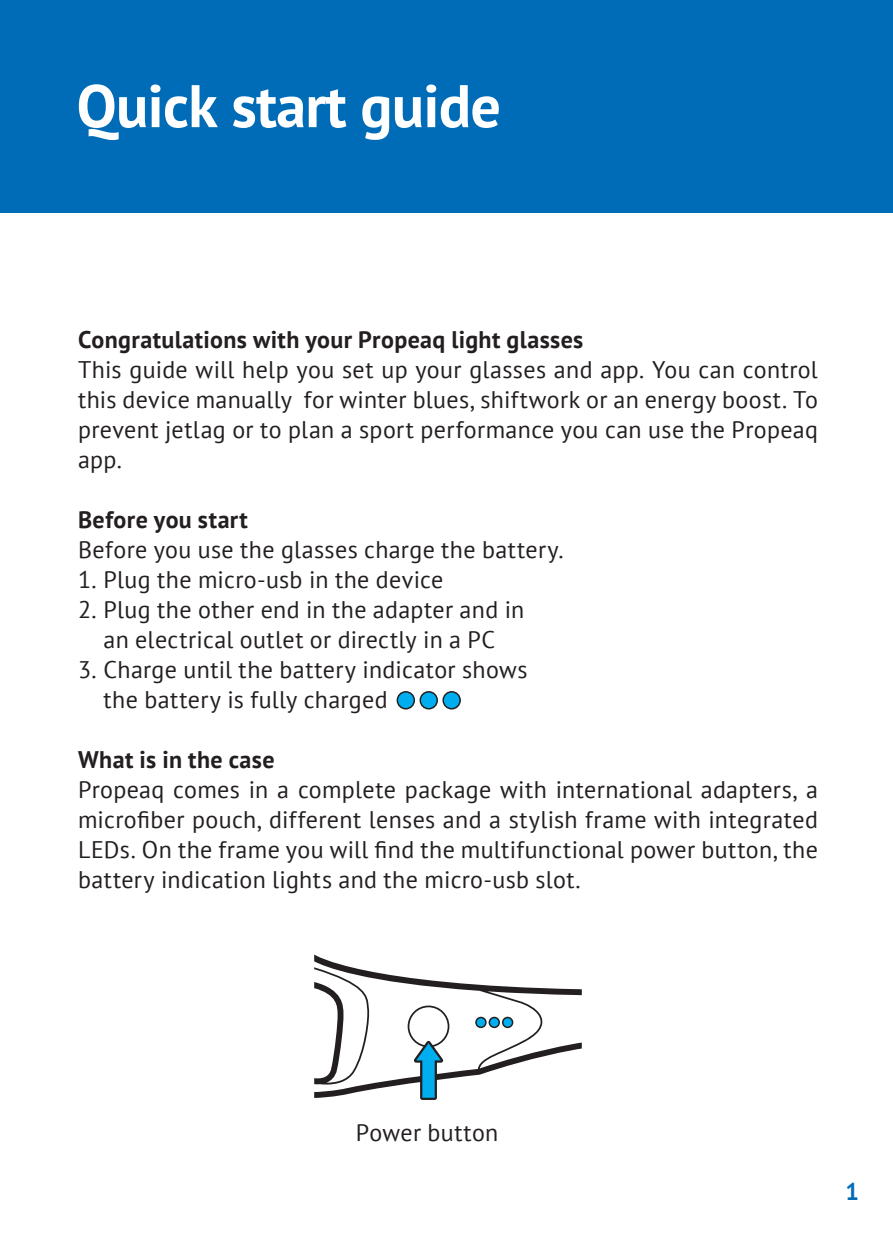
<style>
.page{position:relative;width:893px;height:1259px;background:#fff}
.page>*{position:absolute;margin:0;border:0;box-sizing:border-box;transform-origin:0 0}
.t1{font:700 60px "PT Sans";letter-spacing:-.01em;color:#fff}
.t2{font:24px/30px "PT Sans";letter-spacing:.015em;color:#231f20;text-align:justify}
.t3{font:700 24px "PT Sans";letter-spacing:.015em;color:#231f20}
.t4{font:700 24px "PT Sans";color:#006cb7}
</style>
<div class="page">
<div style="left:397px;top:692px;width:17px;height:17px;background:#00aeef;border-radius:50%"></div>
<div style="left:397px;top:691px;width:18px;height:18px;border:2px solid #231f20;border-radius:50%"></div>
<div style="left:420px;top:692px;width:17px;height:17px;background:#00aeef;border-radius:50%"></div>
<div style="left:419px;top:691px;width:19px;height:18px;border:2px solid #231f20;border-radius:50%"></div>
<div style="left:443px;top:692px;width:17px;height:17px;background:#00aeef;border-radius:50%"></div>
<div style="left:442px;top:691px;width:19px;height:18px;border:2px solid #231f20;border-radius:50%"></div>
<svg style="left:314px;top:954px;width:268px;height:146px"></svg>
<div style="left:0;top:0;width:893px;height:213px;background:#006cb7"></div>
<h1 class="t1" style="left:77px;top:66px;width:426px">Quick start guide</h1>
<p class="t3" style="left:78px;top:323px;width:507px">Congratulations with your Propeaq light glasses</p>
<p class="t2" style="left:78px;top:354px;width:741px">This guide will help you set up your glasses and app. You can control this device manually for winter blues, shiftwork or an energy boost. To prevent jetlag or to plan a sport performance you can use the Propeaq app.</p>
<p class="t3" style="left:78px;top:503px;width:171px">Before you start</p>
<p class="t2" style="left:78px;top:534px;width:487px">Before you use the glasses charge the battery.</p>
<p class="t2" style="left:78px;top:564px;width:367px">1. Plug the micro-usb in the device</p>
<p class="t2" style="left:78px;top:594px;width:448px;text-align:center">2. Plug the other end in the adapter and in an electrical outlet or directly in a PC</p>
<p class="t2" style="left:104px;top:654px;width:425px;text-indent:-26px">3. Charge until the battery indicator shows the battery is fully charged</p>
<p class="t3" style="left:78px;top:743px;width:198px">What is in the case</p>
<p class="t2" style="left:78px;top:774px;width:741px">Propeaq comes in a complete package with international adapters, a microfiber pouch, different lenses and a stylish frame with integrated LEDs. On the frame you will find the multifunctional power button, the battery indication lights and the micro-usb slot.</p>
<p class="t2" style="left:356px;top:1116px;width:144px">Power button</p>
<p class="t4" style="left:845px;top:1175px;width:15px">1</p>
</div>
